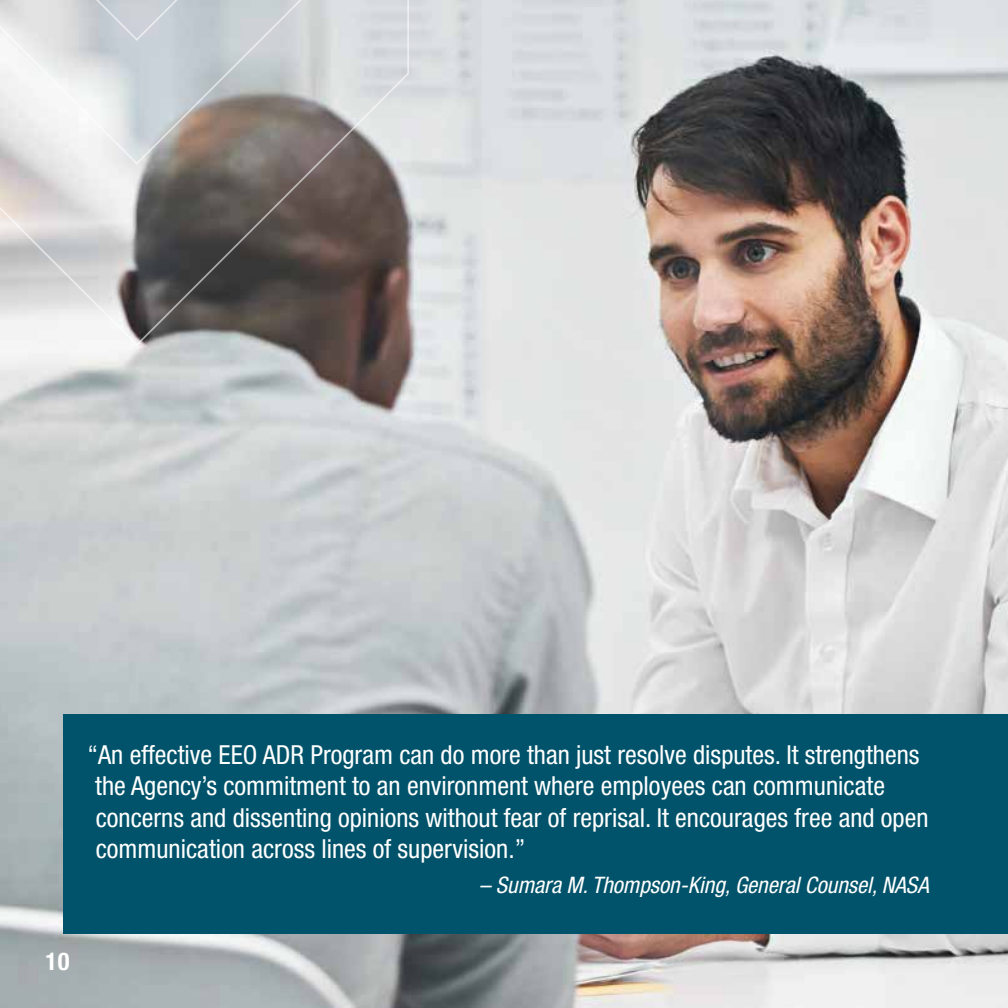
<style>
.page{position:relative;width:1008px;height:1008px;background:#fff}
.page>*{position:absolute;margin:0;border:0;box-sizing:border-box;transform-origin:0 0}
.t1{font:condensed 26.25px/31.5px "Helvetica Neue LT Std";color:#fff}
.t2{font:700 condensed 24.5px "Helvetica Neue LT Std";color:#fff}
.t3{font:italic condensed 22.75px "Helvetica Neue LT Std";color:#fff}
</style>
<div class="page">
<img style="left:0;top:0;width:1008px;height:1008px">
<div style="left:63px;top:714px;width:945px;height:220px;background:#00536a"></div>
<svg style="left:0;top:42px;width:411px;height:305px;background:#9f9b9a"></svg>
<svg style="left:0;top:0;width:411px;height:42px;background:#d1d5d9"></svg>
<p class="t1" style="left:87px;top:738px;width:843px">“An effective EEO ADR Program can do more than just resolve disputes. It strengthens the Agency’s commitment to an environment where employees can communicate concerns and dissenting opinions without fear of reprisal. It encourages free and open communication across lines of supervision.”</p>
<p class="t3" style="left:479px;top:872px;width:451px">– Sumara M. Thompson-King, General Counsel, NASA</p>
<p class="t2" style="left:46px;top:946px;width:26px">10</p>
</div>
